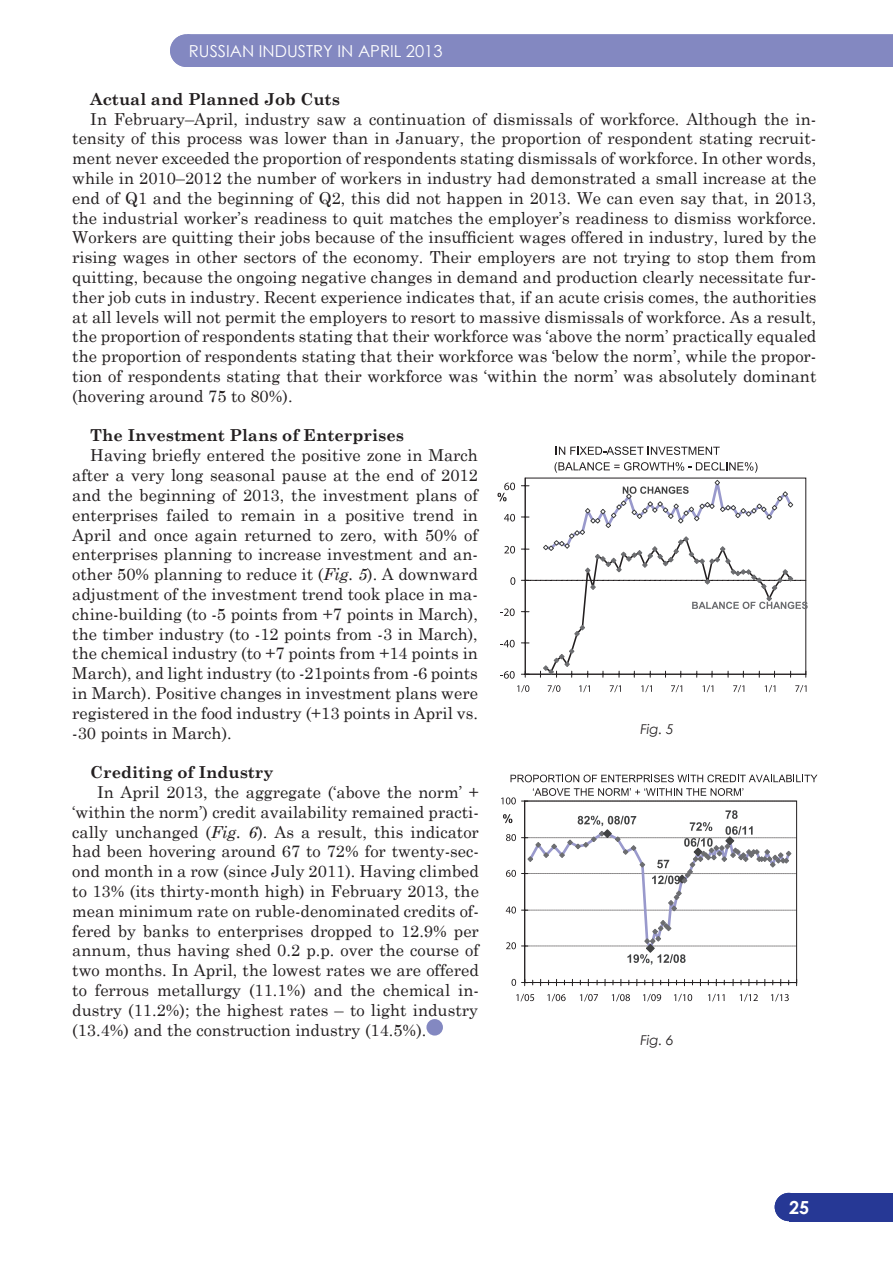
<style>
.page{position:relative;width:893px;height:1263px;background:#fff}
.page>*{position:absolute;margin:0;border:0;box-sizing:border-box;transform-origin:0 0}
.t1{font:700 18px "Century Gothic";color:#fff}
.Основной_текст{font:16.5px/19.8px "Century Schoolbook";color:#231f20;text-align:justify}
.Основной_текст-2{font:700 16.5px "Century Schoolbook";color:#231f20}
.t2{font:16.5px "Century Gothic";color:#fff}
.Подпись_к_рисунку{font:italic 13.5px "Century Gothic";color:#231f20}
.s1{font-style:italic}
</style>
<div class="page">
<div style="left:171px;top:35px;width:31px;height:31px;background:#8388c1;border-radius:50%"></div>
<div style="left:170px;top:34px;width:33px;height:33px;border:2px solid #8388c1;border-radius:50%"></div>
<div style="left:187px;top:34px;width:706px;height:33px;background:#8388c1"></div>
<div style="left:775px;top:1193px;width:28px;height:28px;background:#263895;border-radius:50%"></div>
<div style="left:789px;top:1193px;width:104px;height:28px;background:#263895"></div>
<div style="left:426px;top:1019px;width:17px;height:16px;background:#8388c1;border-radius:50%"></div>
<svg style="left:500px;top:671px;width:15px;height:8px"></svg>
<svg style="left:500px;top:640px;width:15px;height:7px"></svg>
<svg style="left:500px;top:608px;width:15px;height:8px"></svg>
<svg style="left:510px;top:577px;width:5px;height:8px"></svg>
<svg style="left:504px;top:546px;width:11px;height:7px"></svg>
<svg style="left:504px;top:514px;width:11px;height:7px"></svg>
<svg style="left:517px;top:685px;width:12px;height:7px"></svg>
<svg style="left:548px;top:685px;width:12px;height:7px"></svg>
<svg style="left:579px;top:685px;width:11px;height:7px"></svg>
<svg style="left:610px;top:685px;width:11px;height:7px"></svg>
<svg style="left:641px;top:685px;width:11px;height:7px"></svg>
<svg style="left:671px;top:685px;width:11px;height:7px"></svg>
<svg style="left:703px;top:685px;width:10px;height:7px"></svg>
<svg style="left:733px;top:685px;width:11px;height:7px"></svg>
<svg style="left:765px;top:685px;width:10px;height:7px"></svg>
<svg style="left:795px;top:685px;width:11px;height:7px"></svg>
<svg style="left:497px;top:483px;width:18px;height:18px"></svg>
<svg style="left:556px;top:446px;width:164px;height:9px"></svg>
<svg style="left:521px;top:462px;width:287px;height:215px"></svg>
<svg style="left:521px;top:800px;width:277px;height:187px"></svg>
<svg style="left:511px;top:979px;width:5px;height:7px"></svg>
<svg style="left:506px;top:942px;width:10px;height:7px"></svg>
<svg style="left:506px;top:906px;width:10px;height:7px"></svg>
<svg style="left:506px;top:870px;width:10px;height:7px"></svg>
<svg style="left:506px;top:834px;width:10px;height:7px"></svg>
<svg style="left:501px;top:797px;width:15px;height:7px"></svg>
<svg style="left:516px;top:994px;width:18px;height:7px"></svg>
<svg style="left:547px;top:994px;width:19px;height:7px"></svg>
<svg style="left:580px;top:994px;width:18px;height:7px"></svg>
<svg style="left:612px;top:994px;width:18px;height:7px"></svg>
<svg style="left:643px;top:994px;width:18px;height:7px"></svg>
<svg style="left:674px;top:994px;width:18px;height:7px"></svg>
<svg style="left:708px;top:994px;width:16px;height:7px"></svg>
<svg style="left:740px;top:994px;width:18px;height:7px"></svg>
<svg style="left:771px;top:994px;width:18px;height:7px"></svg>
<svg style="left:510px;top:774px;width:307px;height:8px"></svg>
<svg style="left:525px;top:788px;width:272px;height:14px"></svg>
<svg style="left:503px;top:814px;width:9px;height:9px"></svg>
<svg style="left:525px;top:810px;width:272px;height:155px"></svg>
<p class="t2" style="left:189px;top:39px;width:255px">RUSSIAN INDUSTRY IN APRIL 2013</p>
<p class="Основной_текст-2" style="left:90px;top:86px;width:251px">Actual and Planned Job Cuts</p>
<p class="Основной_текст" style="left:72px;top:107px;width:746px;text-indent:18px">In February–April, industry saw a continuation of dismissals of workforce. Although the in&shy;tensity of this process was lower than in January, the proportion of respondent stating recruit&shy;ment never exceeded the proportion of respondents stating dismissals of workforce. In other words, while in 2010–2012 the number of workers in industry had demonstrated a small increase at the end of Q1 and the beginning of Q2, this did not happen in 2013. We can even say that, in 2013, the industrial worker’s readiness to quit matches the employer’s readiness to dismiss workforce.<br>Workers are quitting their jobs because of the insufficient wages offered in industry, lured by the rising wages in other sectors of the economy. Their employers are not trying to stop them from quitting, because the ongoing negative changes in demand and production clearly necessitate fur&shy;ther job cuts in industry. Recent experience indicates that, if an acute crisis comes, the authorities at all levels will not permit the employers to resort to massive dismissals of workforce. As a result, the proportion of respondents stating that their workforce was ‘above the norm’ practically equaled the proportion of respondents stating that their workforce was ‘below the norm’, while the propor&shy;tion of respondents stating that their workforce was ‘within the norm’ was absolutely dominant (hovering around 75 to 80%).</p>
<p class="Основной_текст-2" style="left:90px;top:423px;width:315px">The Investment Plans of Enterprises</p>
<p class="Основной_текст" style="left:72px;top:444px;width:407px;text-indent:18px">Having briefly entered the positive zone in March after a very long seasonal pause at the end of 2012 and the beginning of 2013, the investment plans of enterprises failed to remain in a positive trend in April and once again returned to zero, with 50% of enterprises planning to increase investment and an&shy;other 50% planning to reduce it (<span class="s1">Fig. 5</span>). A downward adjustment of the investment trend took place in ma&shy;chine-building (to -5 points from +7 points in March), the timber industry (to -12 points from -3 in March), the chemical industry (to +7 points from +14 points in March), and light industry (to -21points from -6 points in March). Positive changes in investment plans were registered in the food industry (+13 points in April vs. -30 points in March).</p>
<p class="Основной_текст-2" style="left:90px;top:759px;width:185px">Crediting of Industry</p>
<p class="Основной_текст" style="left:72px;top:781px;width:408px;text-indent:25px">In April 2013, the aggregate (‘above the norm’ + ‘within the norm’) credit availability remained practi&shy;cally unchanged (<span class="s1">Fig. 6</span>). As a result, this indicator had been hovering around 67 to 72% for twenty-sec&shy;ond month in a row (since July 2011). Having climbed to 13% (its thirty-month high) in February 2013, the mean minimum rate on ruble-denominated credits of&shy;fered by banks to enterprises dropped to 12.9% per annum, thus having shed 0.2 p.p. over the course of two months. In April, the lowest rates we are offered to ferrous metallurgy (11.1%) and the chemical in&shy;dustry (11.2%); the highest rates – to light industry (13.4%) and the construction industry (14.5%).</p>
<p class="Подпись_к_рисунку" style="left:640px;top:719px;width:35px">Fig. 5</p>
<p class="Подпись_к_рисунку" style="left:640px;top:1030px;width:35px">Fig. 6</p>
<p class="t1" style="left:789px;top:1193px;width:22px">25</p>
</div>
